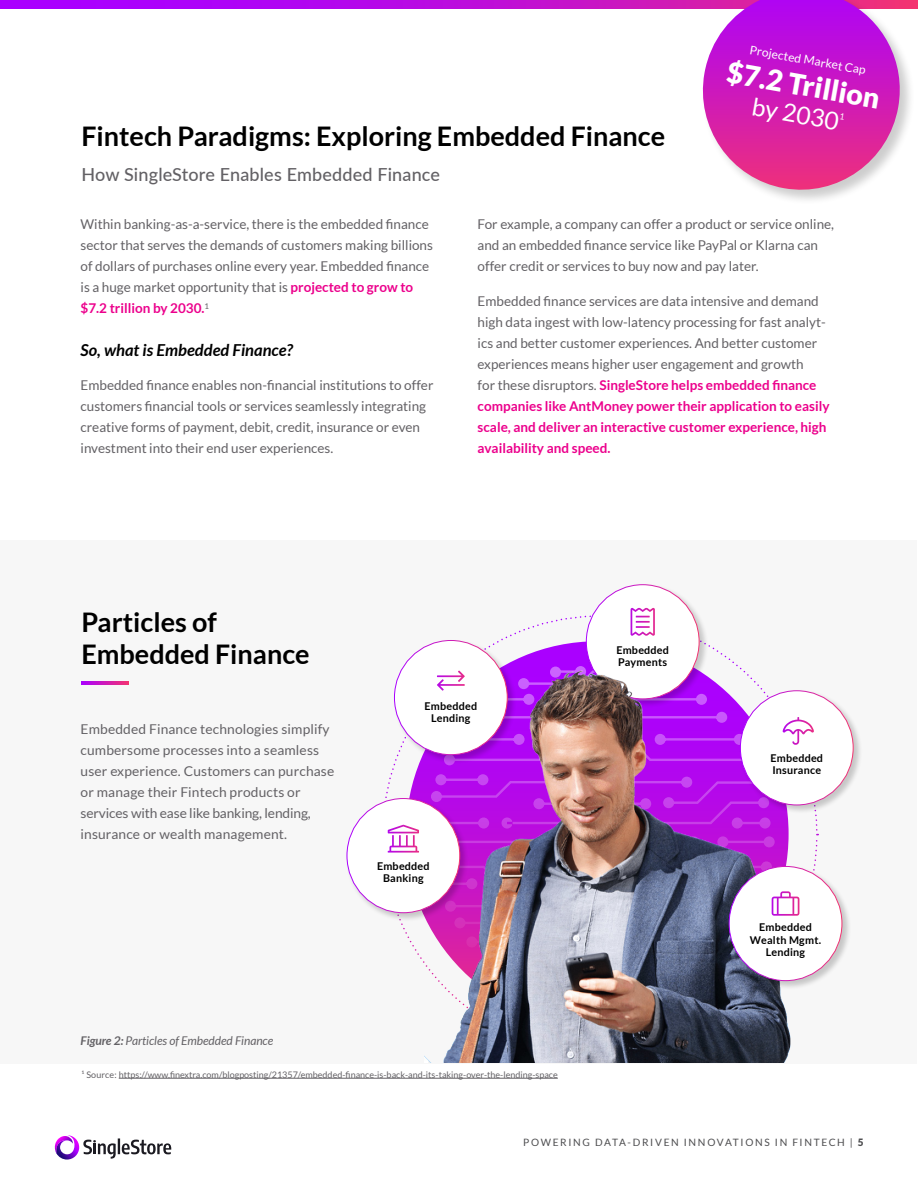
<style>
.page{position:relative;width:918px;height:1188px;background:#fff}
.page>*{position:absolute;margin:0;border:0;box-sizing:border-box;transform-origin:0 0}
.t1{font:900 28.65px "Lato";color:#fff}
.Body{font:300 27.75px "Font Awesome 5 Pro";color:#fff}
.t2{font:700 27px/32.4px "Lato";color:#000}
.t3{font:24.6px "Lato";color:#fff}
.t4{font:500 18px "Lato";letter-spacing:.01em;color:#636165}
.Body-2{font:italic 700 16.5px "Lato";color:#000}
.Body-3{font:13.5px/21px "Lato";color:#636165}
.t5{font:italic 12px "Lato";letter-spacing:-.005em;color:#636165}
.t6{font:12px "Lato";color:#fff}
.Body-4{font:700 10.8px/12.3px "Lato";letter-spacing:.02em;color:#000;text-align:center}
.t7{font:10.2px "Lato";letter-spacing:.165em;color:#4d4d4f}
.Body-5{font:9px "Lato";color:#636165}
.s1{font-weight:700;color:#ec008c}
.s2{font-weight:700}
.s3{font-weight:900}
</style>
<div class="page">
<svg style="left:54px;top:1135px;width:117px;height:25px"></svg>
<svg style="left:0;top:0;width:918px;height:9px;background:#b709e4"></svg>
<hr style="left:119px;top:1078px;width:439px;height:1px;background:#636165">
<div style="left:701px;top:0;width:214px;height:205px;background:#000;opacity:.2"></div>
<div style="left:1px;top:540px;width:916px;height:523px;background:#f7f7f7"></div>
<svg style="left:385px;top:616px;width:200px;height:181px"></svg>
<div style="left:345px;top:797px;width:124px;height:125px;background:#000;opacity:.2"></div>
<div style="left:347px;top:799px;width:113px;height:114px;background:#fff;border-radius:50%"></div>
<div style="left:739px;top:689px;width:123px;height:125px;background:#000;opacity:.2"></div>
<div style="left:740px;top:691px;width:113px;height:114px;background:#fff;border-radius:50%"></div>
<div style="left:585px;top:583px;width:123px;height:125px;background:#000;opacity:.2"></div>
<div style="left:586px;top:585px;width:113px;height:114px;background:#fff;border-radius:50%"></div>
<img style="left:425px;top:667px;width:375px;height:395px">
<div style="left:728px;top:865px;width:123px;height:125px;background:#000;opacity:.2"></div>
<div style="left:729px;top:866px;width:113px;height:115px;background:#fff;border-radius:50%"></div>
<div style="left:393px;top:639px;width:124px;height:125px;background:#000;opacity:.2"></div>
<div style="left:394px;top:640px;width:113px;height:115px;background:#fff;border-radius:50%"></div>
<svg style="left:81px;top:681px;width:48px;height:3px"></svg>
<svg style="left:783px;top:717px;width:17px;height:28px"></svg>
<img style="left:381px;top:825px;width:437px;height:215px">
<svg style="left:695px;top:0;width:211px;height:198px"></svg>
<p class="t6" style="left:751px;top:43px;width:119px;rotate:10deg">Projected Market Cap</p>
<p class="t1" style="left:730px;top:55px;width:156px;rotate:10deg">$7.2 Trillion</p>
<p class="t3" style="left:755px;top:93px;width:89px;rotate:10deg">by 2030</p>
<p class="t2" style="left:81px;top:120px;width:585px">Fintech Paradigms: Exploring Embedded Finance</p>
<p class="t4" style="left:81px;top:161px;width:360px">How SingleStore Enables Embedded Finance</p>
<p class="Body-3" style="left:81px;top:214px;width:354px">Within banking-as-a-service, there is the embedded finance sector that serves the demands of customers making billions of dollars of purchases online every year. Embedded finance is a huge market opportunity that is <span class="s1">projected to grow to $7.2 trillion by 2030.</span><sup>1</sup></p>
<p class="Body-2" style="left:81px;top:340px;width:214px">So, what is Embedded Finance?</p>
<p class="Body-3" style="left:81px;top:375px;width:354px">Embedded finance enables non-financial institutions to offer customers financial tools or services seamlessly integrating creative forms of payment, debit, credit, insurance or even investment into their end user experiences.</p>
<p class="Body-3" style="left:478px;top:214px;width:358px">For example, a company can offer a product or service online, and an embedded finance service like PayPal or Klarna can offer credit or services to buy now and pay later.</p>
<p class="Body-3" style="left:478px;top:290px;width:353px">Embedded finance services are data intensive and demand high data ingest with low-latency processing for fast analyt&shy;ics and better customer experiences. And better customer experiences means higher user engagement and growth<br>for these disruptors. <span class="s1">SingleStore helps embedded finance companies like AntMoney power their application to easily scale, and deliver an interactive customer experience, high availability and speed.</span></p>
<p class="t2" style="left:81px;top:605px;width:230px">Particles of<br>Embedded Finance</p>
<p class="Body-3" style="left:81px;top:718px;width:255px">Embedded Finance technologies simplify cumbersome processes into a seamless user experience. Customers can purchase or manage their Fintech products or services with ease like banking, lending, insurance or wealth management.</p>
<p class="Body" style="left:437px;top:667px;width:29px">■</p>
<p class="Body-4" style="left:425px;top:700px;width:54px">Embedded<br>Lending</p>
<p class="Body" style="left:388px;top:825px;width:33px">●■</p>
<p class="Body-4" style="left:377px;top:859px;width:54px">Embedded<br>Banking</p>
<p class="Body-4" style="left:616px;top:644px;width:54px;text-align:left">Embedded<br>Payments</p>
<p class="t5" style="left:81px;top:1034px;width:194px"><span class="s2">Figure 2:</span> Particles of Embedded Finance</p>
<p class="Body-5" style="left:81px;top:1069px;width:478px">¹ Source: https://www.finextra.com/blogposting/21357/embedded-finance-is-back-and-its-taking-over-the-lending-space</p>
<p class="Body" style="left:783px;top:717px;width:33px">◆●●</p>
<p class="Body-4" style="left:770px;top:752px;width:54px;text-align:left">Embedded<br>Insurance</p>
<p class="Body" style="left:772px;top:890px;width:29px">▲◆▼▲</p>
<p class="Body-4" style="left:750px;top:921px;width:73px">Embedded<br>Wealth Mgmt.<br>Lending</p>
<p class="t7" style="left:523px;top:1137px;width:342px">POWERING DATA-DRIVEN INNOVATIONS IN FINTECH | <span class="s3">5</span></p>
</div>
